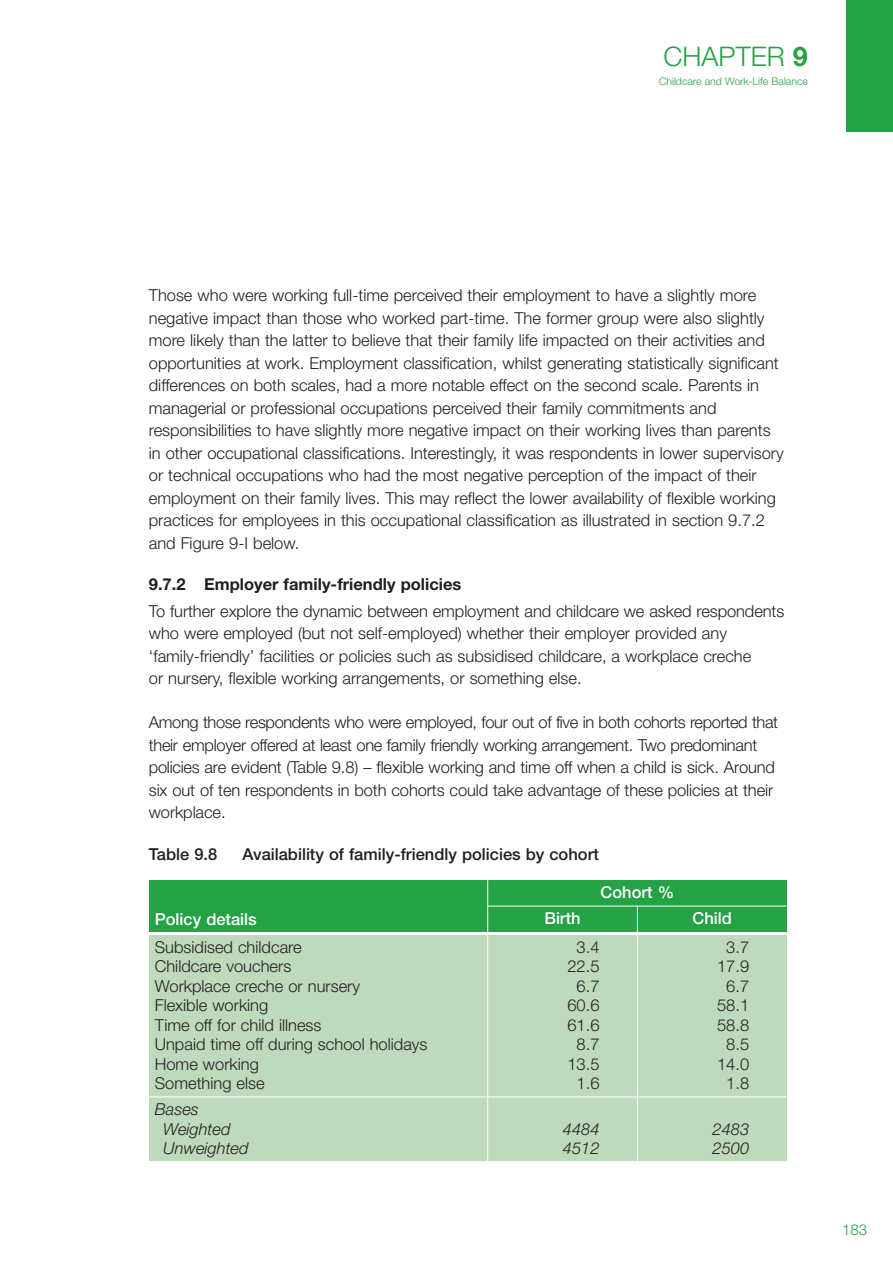
<style>
.page{position:relative;width:893px;height:1263px;background:#fff}
.page>*{position:absolute;margin:0;border:0;box-sizing:border-box;transform-origin:0 0}
.t1{font:300 27px "Helvetica Neue";color:#25a146}
.t2{font:300 16.5px/19.5px "Helvetica Neue";color:#231f20}
.t3{font:500 16.5px "Helvetica Neue";color:#231f20}
.t4{font:italic 300 16.5px/19.5px "Helvetica Neue";color:#231f20}
.t5{font:700 16.5px "Helvetica Neue";color:#231f20}
.t6{font:500 16.5px "Helvetica Neue";color:#fff}
.t7{font:300 15px "Helvetica Neue";color:#25a146}
.t8{font:300 10.5px "Helvetica Neue";color:#25a146}
.s1{font-weight:700}
</style>
<div class="page">
<div style="left:846px;top:0;width:46px;height:132px;background:#25a146"></div>
<div style="left:149px;top:880px;width:339px;height:53px;background:#25a146"></div>
<div style="left:488px;top:880px;width:299px;height:26px;background:#25a146"></div>
<div style="left:488px;top:906px;width:149px;height:27px;background:#25a146"></div>
<div style="left:637px;top:906px;width:150px;height:27px;background:#25a146"></div>
<div style="left:149px;top:933px;width:339px;height:164px;background:#bed9bb"></div>
<div style="left:488px;top:933px;width:149px;height:164px;background:#bed9bb"></div>
<div style="left:637px;top:933px;width:150px;height:164px;background:#bed9bb"></div>
<div style="left:149px;top:1097px;width:339px;height:65px;background:#bed9bb"></div>
<div style="left:488px;top:1097px;width:149px;height:65px;background:#bed9bb"></div>
<div style="left:637px;top:1097px;width:150px;height:65px;background:#bed9bb"></div>
<hr style="left:487px;top:880px;width:1px;height:282px;background:#fff">
<hr style="left:637px;top:906px;width:1px;height:256px;background:#fff">
<hr style="left:487px;top:906px;width:300px;height:1px;background:#fff">
<hr style="left:149px;top:932px;width:638px;height:3px;background:#fff">
<hr style="left:149px;top:1097px;width:638px;height:1px;background:#fff">
<hr style="left:149px;top:1161px;width:638px;height:1px;background:#fff">
<h1 class="t1" style="left:664px;top:47px;width:146px">CHAPTER <span class="s1">9</span></h1>
<p class="t8" style="left:659px;top:78px;width:150px">Childcare and Work-Life Balance</p>
<p class="t2" style="left:149px;top:285px;width:636px;line-height:22.5px">Those who were working full-time perceived their employment to have a slightly more negative impact than those who worked part-time. The former group were also slightly more likely than the latter to believe that their family life impacted on their activities and opportunities at work. Employment classification, whilst generating statistically significant differences on both scales, had a more notable effect on the second scale. Parents in managerial or professional occupations perceived their family commitments and responsibilities to have slightly more negative impact on their working lives than parents in other occupational classifications. Interestingly, it was respondents in lower supervisory or technical occupations who had the most negative perception of the impact of their employment on their family lives. This may reflect the lower availability of flexible working practices for employees in this occupational classification as illustrated in section 9.7.2 and Figure 9-I below.</p>
<p class="t5" style="left:149px;top:578px;width:314px">9.7.2 Employer family-friendly policies</p>
<p class="t2" style="left:149px;top:601px;width:637px;line-height:22.5px">To further explore the dynamic between employment and childcare we asked respondents who were employed (but not self-employed) whether their employer provided any ‘family-friendly’ facilities or policies such as subsidised childcare, a workplace creche<br>or nursery, flexible working arrangements, or something else.</p>
<p class="t2" style="left:149px;top:713px;width:631px;line-height:22.5px">Among those respondents who were employed, four out of five in both cohorts reported that their employer offered at least one family friendly working arrangement. Two predominant policies are evident (Table 9.8) – flexible working and time off when a child is sick. Around six out of ten respondents in both cohorts could take advantage of these policies at their workplace.</p>
<p class="t3" style="left:149px;top:848px;width:70px">Table 9.8</p>
<p class="t3" style="left:242px;top:848px;width:358px">Availability of family-friendly policies by cohort</p>
<p class="t6" style="left:155px;top:913px;width:103px">Policy details</p>
<p class="t6" style="left:600px;top:886px;width:75px">Cohort %</p>
<p class="t6" style="left:544px;top:912px;width:38px">Birth</p>
<p class="t6" style="left:692px;top:912px;width:41px">Child</p>
<p class="t2" style="left:155px;top:939px;width:274px">Subsidised childcare<br>Childcare vouchers<br>Workplace creche or nursery<br>Flexible working<br>Time off for child illness<br>Unpaid time off during school holidays<br>Home working<br>Something else</p>
<p class="t2" style="left:567px;top:939px;width:34px;text-align:center">3.4<br>22.5<br>6.7<br>60.6<br>61.6<br>8.7<br>13.5<br>1.6</p>
<p class="t2" style="left:717px;top:939px;width:34px;text-align:center">3.7<br>17.9<br>6.7<br>58.1<br>58.8<br>8.5<br>14.0<br>1.8</p>
<p class="t4" style="left:163px;top:1101px;width:87px;text-indent:-8px">Bases<br>Weighted<br>Unweighted</p>
<p class="t4" style="left:563px;top:1121px;width:38px">4484<br>4512</p>
<p class="t4" style="left:712px;top:1121px;width:38px">2483<br>2500</p>
<p class="t7" style="left:842px;top:1225px;width:27px">183</p>
</div>
